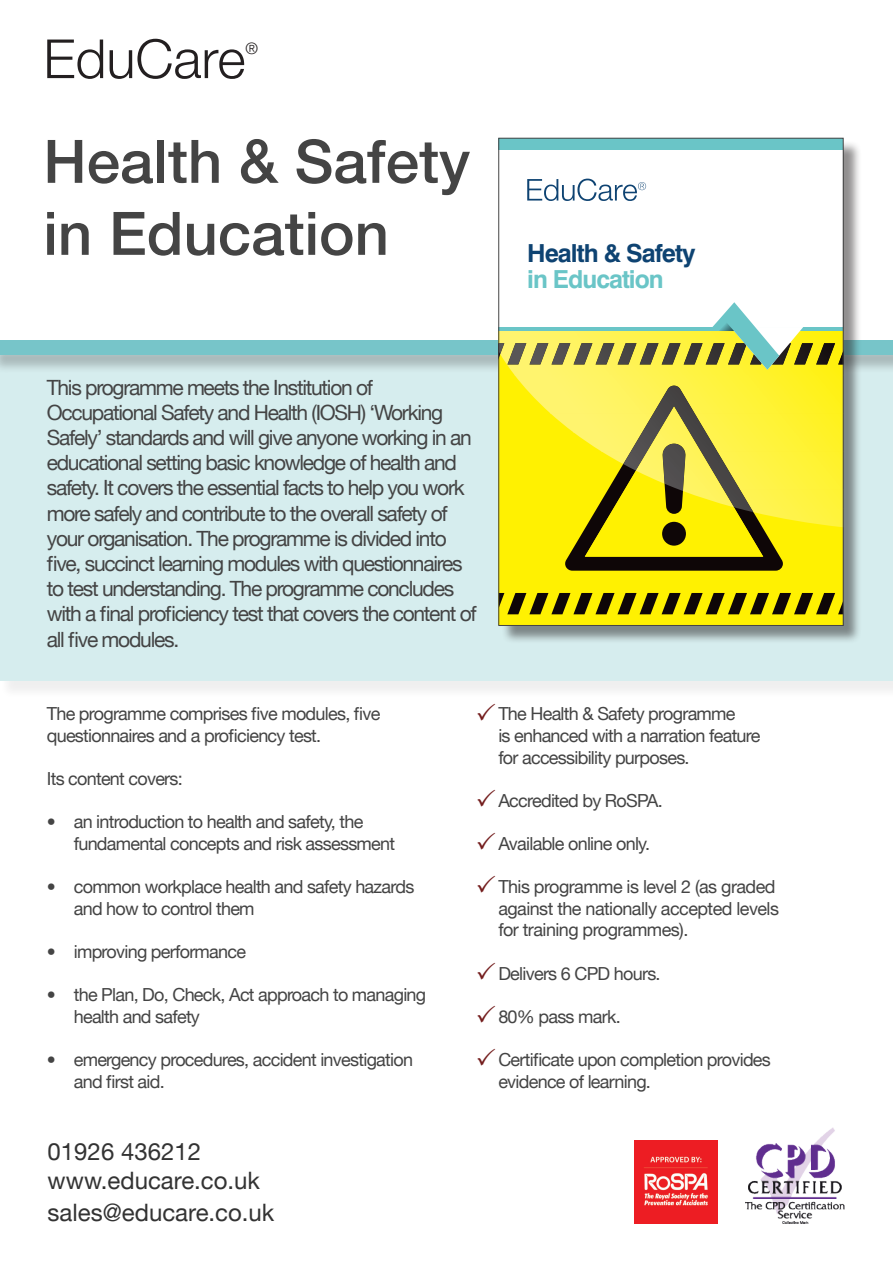
<style>
.page{position:relative;width:893px;height:1263px;background:#fff}
.page>*{position:absolute;margin:0;border:0;box-sizing:border-box;transform-origin:0 0}
.t1{font:500 60px/72px "Helvetica Neue LT";color:#444}
.t2{font:300 54px "Helvetica Neue LT";color:#231f20}
.t3{font:700 24.9px "Swiss 721 BT";letter-spacing:-.04em;color:#0e4372}
.t4{font:700 24.9px "Swiss 721 BT";letter-spacing:-.04em;color:#6ac5c7}
.t5{font:24px/28.8px "Helvetica Neue LT";color:#333}
.t6{font:21px/25.2px "Helvetica Neue LT";letter-spacing:-.06em;color:#444}
.t7{font:18px/21.6px "Helvetica Neue LT";letter-spacing:-.04em;color:#444}
.t8{font:300 15.75px "Helvetica Neue LT";color:#231f20}
</style>
<div class="page">
<div style="left:0;top:356px;width:893px;height:343px;background:#f3f3f3"></div>
<div style="left:0;top:354px;width:893px;height:326px;background:#d6edee"></div>
<div style="left:0;top:342px;width:893px;height:32px;background:#231f20;opacity:.25"></div>
<div style="left:0;top:340px;width:893px;height:15px;background:#77c5c9"></div>
<div style="left:501px;top:140px;width:361px;height:504px;background:#231f20;opacity:.5"></div>
<div style="left:499px;top:138px;width:344px;height:487px;background:#fff"></div>
<svg style="left:527px;top:179px;width:119px;height:22px"></svg>
<div style="left:499px;top:328px;width:344px;height:297px;background:#fff101"></div>
<svg style="left:565px;top:464px;width:218px;height:107px"></svg>
<div style="left:662px;top:522px;width:24px;height:24px;background:#0e0607;border-radius:50%"></div>
<img style="left:511px;top:370px;width:330px;height:5px">
<img style="left:514px;top:375px;width:327px;height:38px">
<img style="left:550px;top:413px;width:73px;height:19px">
<img style="left:753px;top:413px;width:88px;height:38px">
<img style="left:573px;top:432px;width:50px;height:19px">
<img style="left:601px;top:451px;width:22px;height:13px">
<img style="left:753px;top:451px;width:88px;height:38px">
<img style="left:753px;top:489px;width:88px;height:19px">
<img style="left:751px;top:508px;width:90px;height:19px">
<img style="left:623px;top:385px;width:130px;height:127px">
<img style="left:636px;top:406px;width:98px;height:101px">
<img style="left:662px;top:444px;width:24px;height:47px">
<svg style="left:501px;top:593px;width:340px;height:21px"></svg>
<div style="left:499px;top:138px;width:344px;height:12px;background:#6ac5c7"></div>
<svg style="left:501px;top:302px;width:340px;height:68px"></svg>
<img style="left:745px;top:1127px;width:99px;height:96px">
<img style="left:635px;top:1141px;width:82px;height:82px">
<h2 class="t2" style="left:43px;top:26px;width:204px">EduCare</h2>
<p class="t8" style="left:245px;top:39px;width:14px">®</p>
<h1 class="t1" style="left:43px;top:125px;width:428px">Health &amp; Safety in Education</h1>
<h3 class="t3" style="left:527px;top:237px;width:170px">Health &amp; Safety</h3>
<h3 class="t4" style="left:527px;top:264px;width:138px">in Education</h3>
<p class="t6" style="left:47px;top:374px;width:431px">This programme meets the Institution of Occupational Safety and Health (IOSH) ‘Working Safely’ standards and will give anyone working in an educational setting basic knowledge of health and safety. It covers the essential facts to help you work more safely and contribute to the overall safety of your organisation. The programme is divided into five, succinct learning modules with questionnaires to test understanding. The programme concludes with a final proficiency test that covers the content of all five modules.</p>
<p class="t7" style="left:47px;top:703px;width:335px">The programme comprises five modules, five questionnaires and a proficiency test.</p>
<p class="t7" style="left:47px;top:768px;width:138px">Its content covers:</p>
<p class="t7" style="left:74px;top:811px;width:323px;text-indent:-27px">• an introduction to health and safety, the fundamental concepts and risk assessment</p>
<p class="t7" style="left:74px;top:876px;width:342px;text-indent:-27px">• common workplace health and safety hazards and how to control them</p>
<p class="t7" style="left:47px;top:940px;width:201px">• improving performance</p>
<p class="t7" style="left:74px;top:984px;width:354px;text-indent:-27px">• the Plan, Do, Check, Act approach to managing health and safety</p>
<p class="t7" style="left:74px;top:1048px;width:341px;text-indent:-27px">• emergency procedures, accident investigation and first aid.</p>
<h3 class="t5" style="left:48px;top:1137px;width:214px">01926 436212 www.educare.co.uk</h3>
<h3 class="t5" style="left:48px;top:1198px;width:228px">sales@educare.co.uk</h3>
<p class="t7" style="left:498px;top:703px;width:264px">The Health &amp; Safety programme<br>is enhanced with a narration feature for accessibility purposes.</p>
<p class="t7" style="left:498px;top:789px;width:166px">Accredited by RoSPA.</p>
<p class="t7" style="left:498px;top:832px;width:153px">Available online only.</p>
<p class="t7" style="left:498px;top:876px;width:282px">This programme is level 2 (as graded against the nationally accepted levels for training programmes).</p>
<p class="t7" style="left:498px;top:962px;width:164px">Delivers 6 CPD hours.</p>
<p class="t7" style="left:498px;top:1005px;width:124px">80% pass mark.</p>
<p class="t7" style="left:498px;top:1048px;width:274px">Certificate upon completion provides evidence of learning.</p>
</div>
